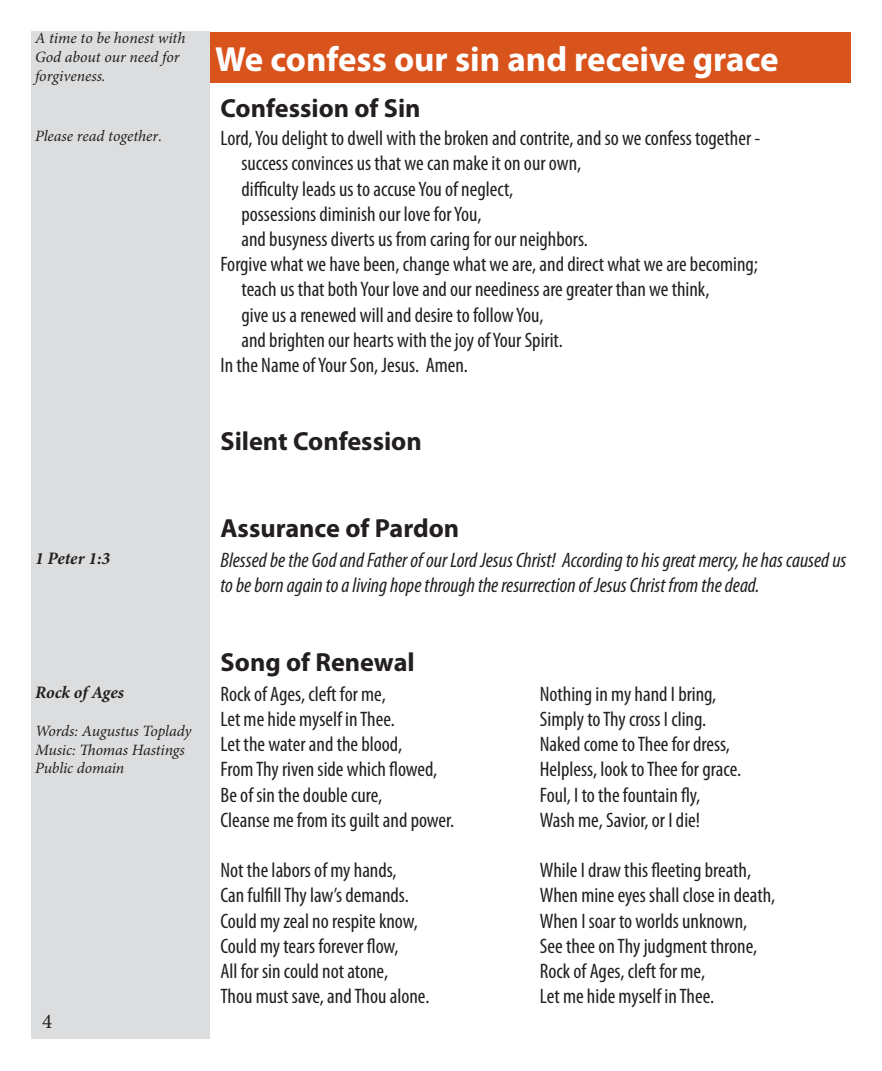
<style>
.page{position:relative;width:882px;height:1071px;background:#fff}
.page>*{position:absolute;margin:0;border:0;box-sizing:border-box;transform-origin:0 0}
.t1{font:700 35px "Myriad Pro";color:#fff}
.t2{font:700 26.25px "Myriad Pro";color:#231f20}
.t3{font:condensed 21px "Myriad Pro";color:#231f20}
.t4{font:italic condensed 21px/25.2px "Myriad Pro";color:#231f20}
.t5{font:21px "Minion Pro";color:#231f20}
.t6{font:italic 700 17.5px "Minion Pro";color:#231f20}
.t7{font:italic 15.75px/18.9px "Minion Pro";color:#231f20}
</style>
<div class="page">
<div style="left:32px;top:32px;width:178px;height:1008px;background:#dcdddf"></div>
<div style="left:210px;top:32px;width:640px;height:51px;background:#d9531c"></div>
<p class="t7" style="left:35px;top:28px;width:152px">A time to be honest with<br>God about our need for forgiveness.</p>
<p class="t7" style="left:35px;top:126px;width:129px">Please read together.</p>
<p class="t1" style="left:215px;top:36px;width:565px">We confess our sin and receive grace</p>
<p class="t2" style="left:220px;top:91px;width:202px">Confession of Sin</p>
<p class="t3" style="left:220px;top:126px;width:541px">Lord, You delight to dwell with the broken and contrite, and so we confess together -</p>
<p class="t3" style="left:242px;top:151px;width:341px">success convinces us that we can make it on our own,</p>
<p class="t3" style="left:242px;top:176px;width:273px">difficulty leads us to accuse You of neglect,</p>
<p class="t3" style="left:242px;top:201px;width:242px">possessions diminish our love for You,</p>
<p class="t3" style="left:242px;top:226px;width:348px">and busyness diverts us from caring for our neighbors.</p>
<p class="t3" style="left:220px;top:252px;width:539px">Forgive what we have been, change what we are, and direct what we are becoming;</p>
<p class="t3" style="left:242px;top:277px;width:470px">teach us that both Your love and our neediness are greater than we think,</p>
<p class="t3" style="left:242px;top:302px;width:304px">give us a renewed will and desire to follow You,</p>
<p class="t3" style="left:242px;top:327px;width:323px">and brighten our hearts with the joy of Your Spirit.</p>
<p class="t3" style="left:220px;top:352px;width:249px">In the Name of Your Son, Jesus. Amen.</p>
<p class="t2" style="left:220px;top:424px;width:203px">Silent Confession</p>
<p class="t6" style="left:35px;top:546px;width:77px">1 Peter 1:3</p>
<p class="t6" style="left:35px;top:680px;width:90px">Rock of Ages</p>
<p class="t7" style="left:35px;top:721px;width:158px">Words: Augustus Toplady</p>
<p class="t7" style="left:35px;top:740px;width:151px">Music: Thomas Hastings</p>
<p class="t7" style="left:35px;top:759px;width:91px">Public domain</p>
<p class="t5" style="left:42px;top:1007px;width:12px">4</p>
<p class="t2" style="left:220px;top:511px;width:240px">Assurance of Pardon</p>
<p class="t4" style="left:220px;top:547px;width:628px">Blessed be the God and Father of our Lord Jesus Christ! According to his great mercy, he has caused us to be born again to a living hope through the resurrection of Jesus Christ from the dead.</p>
<p class="t2" style="left:220px;top:645px;width:196px">Song of Renewal</p>
<p class="t3" style="left:220px;top:681px;width:167px">Rock of Ages, cleft for me,</p>
<p class="t3" style="left:220px;top:706px;width:176px">Let me hide myself in Thee.</p>
<p class="t3" style="left:220px;top:732px;width:183px">Let the water and the blood,</p>
<p class="t3" style="left:220px;top:757px;width:218px">From Thy riven side which flowed,</p>
<p class="t3" style="left:220px;top:782px;width:163px">Be of sin the double cure,</p>
<p class="t3" style="left:220px;top:807px;width:235px">Cleanse me from its guilt and power.</p>
<p class="t3" style="left:220px;top:858px;width:178px">Not the labors of my hands,</p>
<p class="t3" style="left:220px;top:883px;width:190px">Can fulfill Thy law’s demands.</p>
<p class="t3" style="left:220px;top:908px;width:199px">Could my zeal no respite know,</p>
<p class="t3" style="left:220px;top:933px;width:180px">Could my tears forever flow,</p>
<p class="t3" style="left:220px;top:958px;width:169px">All for sin could not atone,</p>
<p class="t3" style="left:220px;top:984px;width:210px">Thou must save, and Thou alone.</p>
<p class="t3" style="left:540px;top:681px;width:178px">Nothing in my hand I bring,</p>
<p class="t3" style="left:540px;top:706px;width:168px">Simply to Thy cross I cling.</p>
<p class="t3" style="left:540px;top:732px;width:192px">Naked come to Thee for dress,</p>
<p class="t3" style="left:540px;top:757px;width:203px">Helpless, look to Thee for grace.</p>
<p class="t3" style="left:540px;top:782px;width:162px">Foul, I to the fountain fly,</p>
<p class="t3" style="left:540px;top:807px;width:162px">Wash me, Savior, or I die!</p>
<p class="t3" style="left:540px;top:858px;width:213px">While I draw this fleeting breath,</p>
<p class="t3" style="left:540px;top:883px;width:237px">When mine eyes shall close in death,</p>
<p class="t3" style="left:540px;top:908px;width:209px">When I soar to worlds unknown,</p>
<p class="t3" style="left:540px;top:933px;width:219px">See thee on Thy judgment throne,</p>
<p class="t3" style="left:540px;top:958px;width:167px">Rock of Ages, cleft for me,</p>
<p class="t3" style="left:540px;top:984px;width:176px">Let me hide myself in Thee.</p>
</div>
